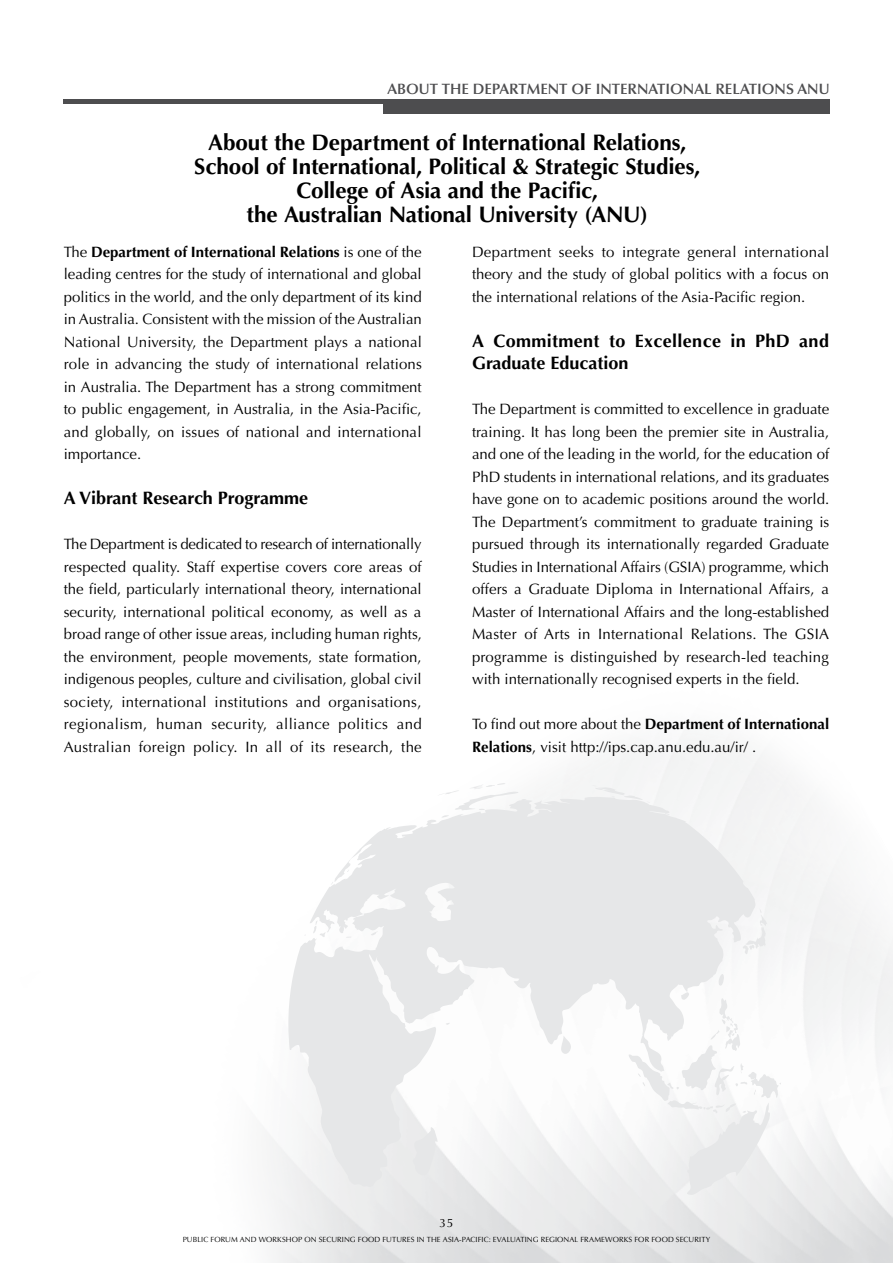
<style>
.page{position:relative;width:893px;height:1263px;background:#fff}
.page>*{position:absolute;margin:0;border:0;box-sizing:border-box;transform-origin:0 0}
.t1{font:700 22.5px/24px "Optima LT Std";letter-spacing:-.01em;color:#000;text-align:center}
.t2{font:700 18px/22.5px "Optima LT Std";letter-spacing:.02em;color:#000}
.t3{font:700 18px "Optima LT Std";color:#000}
.t4{font:15px/22.5px "Optima LT Std";color:#000;text-align:justify}
.t5{font:600 15px "Optima LT Std";color:#4d4d4f}
.t6{font:12px "Optima LT Std";color:#000}
.t7{font:7.5px "Optima LT Std";letter-spacing:.01em;color:#000}
.s1{font-weight:700}
</style>
<div class="page">
<div style="left:383px;top:99px;width:447px;height:15px;background:#4d4d4f"></div>
<div style="left:64px;top:99px;width:765px;height:5px;background:#4d4d4f"></div>
<svg style="left:288px;top:783px;width:493px;height:412px;fill:#ecedee"></svg>
<p class="t5" style="left:387px;top:80px;width:444px">ABOUT THE DEPARTMENT OF INTERNATIONAL RELATIONS ANU</p>
<h1 class="t1" style="left:194px;top:131px;width:507px">About the Department of International Relations, School of International, Political &amp; Strategic Studies, College of Asia and the Pacific,<br>the Australian National University (ANU)</h1>
<p class="t4" style="left:472px;top:240px;width:359px">Department seeks to integrate general international theory and the study of global politics with a focus on the international relations of the Asia-Pacific region.</p>
<p class="t2" style="left:472px;top:329px;width:358px">A Commitment to Excellence in PhD and<br>Graduate Education</p>
<p class="t4" style="left:472px;top:398px;width:359px">The Department is committed to excellence in graduate training. It has long been the premier site in Australia, and one of the leading in the world, for the education of PhD students in international relations, and its graduates have gone on to academic positions around the world.<br>The Department’s commitment to graduate training is pursued through its internationally regarded Graduate Studies in International Affairs (GSIA) programme, which offers a Graduate Diploma in International Affairs, a Master of International Affairs and the long-established Master of Arts in International Relations. The GSIA programme is distinguished by research-led teaching with internationally recognised experts in the field.</p>
<p class="t4" style="left:472px;top:713px;width:359px">To find out more about the <span class="s1">Department of International<br>Relations</span>, visit http://ips.cap.anu.edu.au/ir/ .</p>
<p class="t4" style="left:64px;top:240px;width:360px">The <span class="s1">Department of International Relations</span> is one of the leading centres for the study of international and global politics in the world, and the only department of its kind in Australia. Consistent with the mission of the Australian National University, the Department plays a national role in advancing the study of international relations in Australia. The Department has a strong commitment to public engagement, in Australia, in the Asia-Pacific, and globally, on issues of national and international importance.</p>
<p class="t3" style="left:64px;top:487px;width:246px">A Vibrant Research Programme</p>
<p class="t4" style="left:64px;top:533px;width:360px">The Department is dedicated to research of internationally respected quality. Staff expertise covers core areas of the field, particularly international theory, international security, international political economy, as well as a broad range of other issue areas, including human rights, the environment, people movements, state formation, indigenous peoples, culture and civilisation, global civil society, international institutions and organisations, regionalism, human security, alliance politics and Australian foreign policy. In all of its research, the</p>
<p class="t6" style="left:440px;top:1216px;width:15px">35</p>
<p class="t7" style="left:183px;top:1235px;width:529px">PUBLIC FORUM AND WORKSHOP ON SECURING FOOD FUTURES IN THE ASIA-PACIFIC: EVALUATING REGIONAL FRAMEWORKS FOR FOOD SECURITY</p>
</div>
